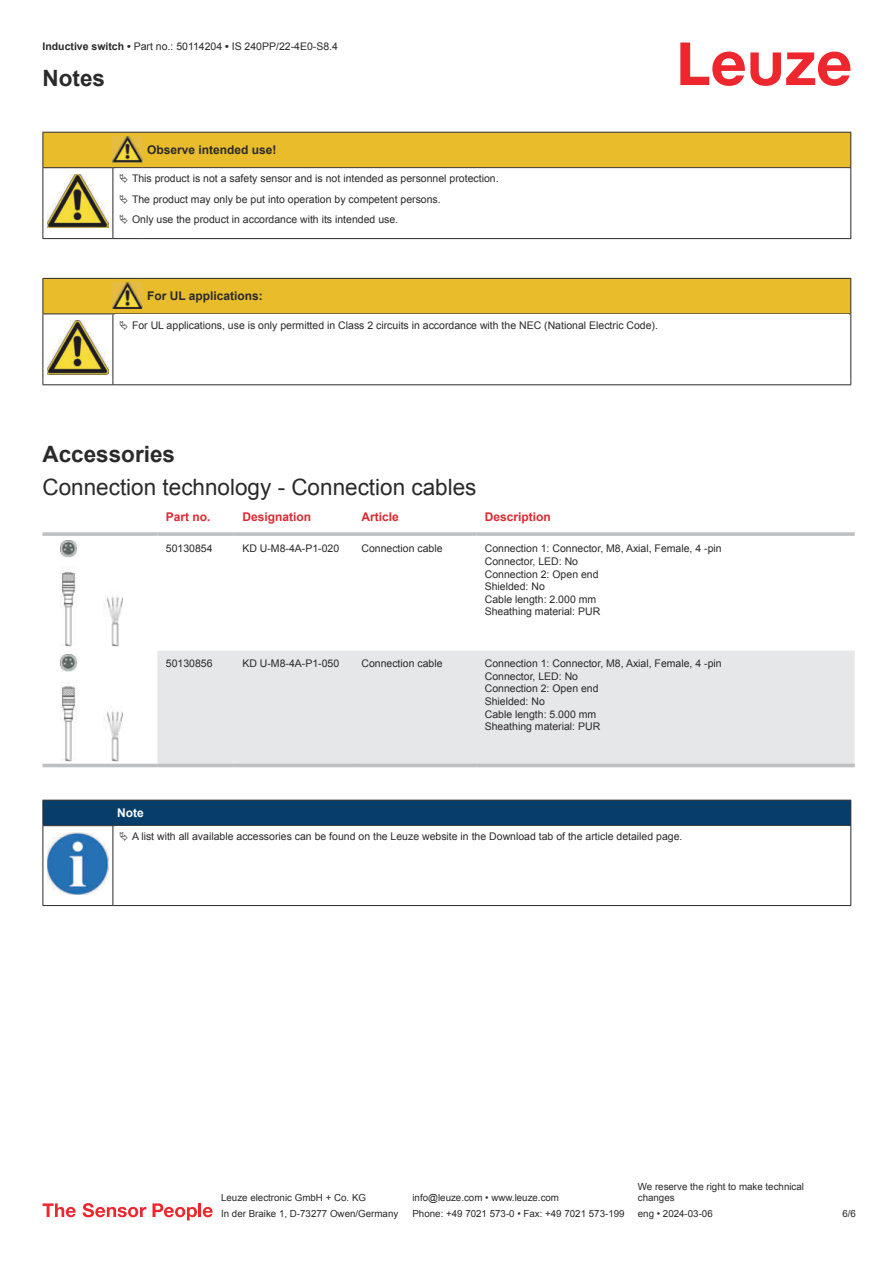
<style>
.page{position:relative;width:893px;height:1263px;background:#fff}
.page>*{position:absolute;margin:0;border:0;box-sizing:border-box;transform-origin:0 0}
.t1{font:22.5px "Arial";color:#2b292a}
.t2{font:700 22.5px "Arial";color:#2b292a}
.t3{font:700 12px "Arial";color:#2b292a}
.t4{font:700 12px "Arial";color:#db2a30}
.t5{font:700 12px "Arial";color:#fff}
.t6{font:10.5px/12.6px "Arial";color:#2b292a}
.t7{font:9.75px/11.7px "Arial";color:#2b292a}
.s1{font-weight:700}
</style>
<div class="page">
<svg style="left:680px;top:43px;width:170px;height:43px"></svg>
<svg style="left:43px;top:646px;width:812px;height:122px"></svg>
<div style="left:157px;top:651px;width:698px;height:113px;background:#e6e7e9"></div>
<svg style="left:43px;top:532px;width:114px;height:4px"></svg>
<hr style="left:157px;top:532px;width:77px;height:4px;background:#c6c7c9">
<svg style="left:234px;top:532px;width:119px;height:4px"></svg>
<svg style="left:353px;top:532px;width:123px;height:4px"></svg>
<hr style="left:476px;top:532px;width:379px;height:4px;background:#c6c7c9">
<hr style="left:43px;top:764px;width:114px;height:3px;background:#bdbfc1">
<hr style="left:157px;top:764px;width:77px;height:3px;background:#bdbfc1">
<hr style="left:234px;top:764px;width:119px;height:3px;background:#bdbfc1">
<hr style="left:353px;top:764px;width:123px;height:3px;background:#bdbfc1">
<hr style="left:476px;top:764px;width:379px;height:3px;background:#bdbfc1">
<img style="left:60px;top:540px;width:63px;height:106px">
<img style="left:60px;top:655px;width:63px;height:106px">
<div style="left:43px;top:800px;width:808px;height:26px;background:#063d69"></div>
<hr style="left:113px;top:825px;width:738px;height:1px;background:#2b292a">
<hr style="left:43px;top:826px;width:1px;height:75px;background:#2b292a">
<hr style="left:113px;top:826px;width:1px;height:75px;background:#2b292a">
<hr style="left:850px;top:826px;width:1px;height:75px;background:#2b292a">
<hr style="left:43px;top:905px;width:70px;height:1px;background:#2b292a">
<hr style="left:113px;top:905px;width:738px;height:1px;background:#2b292a">
<img style="left:47px;top:832px;width:61px;height:63px">
<svg style="left:43px;top:1203px;width:33px;height:14px"></svg>
<svg style="left:83px;top:1203px;width:63px;height:14px"></svg>
<svg style="left:153px;top:1203px;width:44px;height:17px"></svg>
<hr style="left:198px;top:1203px;width:3px;height:14px;background:#ed272d">
<svg style="left:203px;top:1207px;width:10px;height:10px"></svg>
<hr style="left:43px;top:238px;width:70px;height:1px;background:#2b292a">
<hr style="left:113px;top:238px;width:30px;height:1px;background:#2b292a">
<hr style="left:143px;top:238px;width:708px;height:1px;background:#2b292a">
<div style="left:44px;top:279px;width:806px;height:34px;background:#e8bc2a"></div>
<hr style="left:43px;top:278px;width:70px;height:1px;background:#2b292a">
<hr style="left:43px;top:279px;width:1px;height:34px;background:#2b292a">
<hr style="left:43px;top:313px;width:70px;height:1px;background:#2b292a">
<hr style="left:113px;top:278px;width:30px;height:1px;background:#2b292a">
<hr style="left:113px;top:313px;width:30px;height:1px;background:#2b292a">
<hr style="left:143px;top:278px;width:708px;height:1px;background:#2b292a">
<hr style="left:850px;top:279px;width:1px;height:34px;background:#2b292a">
<hr style="left:143px;top:313px;width:708px;height:1px;background:#2b292a">
<hr style="left:43px;top:314px;width:1px;height:66px;background:#2b292a">
<hr style="left:113px;top:314px;width:1px;height:66px;background:#2b292a">
<hr style="left:850px;top:314px;width:1px;height:66px;background:#2b292a">
<hr style="left:43px;top:384px;width:70px;height:1px;background:#2b292a">
<hr style="left:113px;top:384px;width:30px;height:1px;background:#2b292a">
<hr style="left:143px;top:384px;width:708px;height:1px;background:#2b292a">
<img style="left:113px;top:283px;width:30px;height:26px">
<img style="left:47px;top:320px;width:61px;height:54px">
<svg style="left:43px;top:132px;width:808px;height:106px"></svg>
<p class="t6" style="left:43px;top:41px;width:297px"><span class="s1">Inductive switch •</span> Part no.: 50114204 <span class="s1">•</span> IS 240PP/22-4E0-S8.4</p>
<h1 class="t2" style="left:43px;top:70px;width:64px">Notes</h1>
<p class="t3" style="left:147px;top:145px;width:131px">Observe intended use!</p>
<p class="t6" style="left:132px;top:170px;width:368px;line-height:20.2px">This product is not a safety sensor and is not intended as personnel protection.<br>The product may only be put into operation by competent persons.<br>Only use the product in accordance with its intended use.</p>
<p class="t3" style="left:147px;top:292px;width:117px">For UL applications:</p>
<p class="t6" style="left:132px;top:320px;width:527px">For UL applications, use is only permitted in Class 2 circuits in accordance with the NEC (National Electric Code).</p>
<h1 class="t2" style="left:43px;top:445px;width:134px">Accessories</h1>
<h1 class="t1" style="left:43px;top:478px;width:435px">Connection technology - Connection cables</h1>
<p class="t4" style="left:166px;top:513px;width:46px">Part no.</p>
<p class="t4" style="left:242px;top:513px;width:70px">Designation</p>
<p class="t4" style="left:361px;top:513px;width:39px">Article</p>
<p class="t4" style="left:485px;top:513px;width:68px">Description</p>
<p class="t6" style="left:166px;top:543px;width:48px">50130854</p>
<p class="t6" style="left:242px;top:543px;width:98px">KD U-M8-4A-P1-020</p>
<p class="t6" style="left:361px;top:543px;width:83px">Connection cable</p>
<p class="t6" style="left:485px;top:543px;width:238px">Connection 1: Connector, M8, Axial, Female, 4 -pin<br>Connector, LED: No<br>Connection 2: Open end<br>Shielded: No<br>Cable length: 2.000 mm<br>Sheathing material: PUR</p>
<p class="t6" style="left:166px;top:658px;width:48px">50130856</p>
<p class="t6" style="left:242px;top:658px;width:98px">KD U-M8-4A-P1-050</p>
<p class="t6" style="left:361px;top:658px;width:83px">Connection cable</p>
<p class="t6" style="left:485px;top:658px;width:238px">Connection 1: Connector, M8, Axial, Female, 4 -pin<br>Connector, LED: No<br>Connection 2: Open end<br>Shielded: No<br>Cable length: 5.000 mm<br>Sheathing material: PUR</p>
<p class="t5" style="left:117px;top:808px;width:28px">Note</p>
<p class="t6" style="left:132px;top:831px;width:552px">A list with all available accessories can be found on the Leuze website in the Download tab of the article detailed page.</p>
<p class="t7" style="left:221px;top:1193px;width:146px">Leuze electronic GmbH + Co. KG</p>
<p class="t7" style="left:412px;top:1193px;width:148px">info@leuze.com • www.leuze.com</p>
<p class="t7" style="left:638px;top:1181px;width:168px">We reserve the right to make technical changes</p>
<p class="t7" style="left:221px;top:1208px;width:179px">In der Braike 1, D-73277 Owen/Germany</p>
<p class="t7" style="left:412px;top:1208px;width:214px">Phone: +49 7021 573-0 • Fax: +49 7021 573-199</p>
<p class="t7" style="left:638px;top:1208px;width:76px">eng • 2024-03-06</p>
<p class="t7" style="left:842px;top:1209px;width:15px">6 /6</p>
</div>
